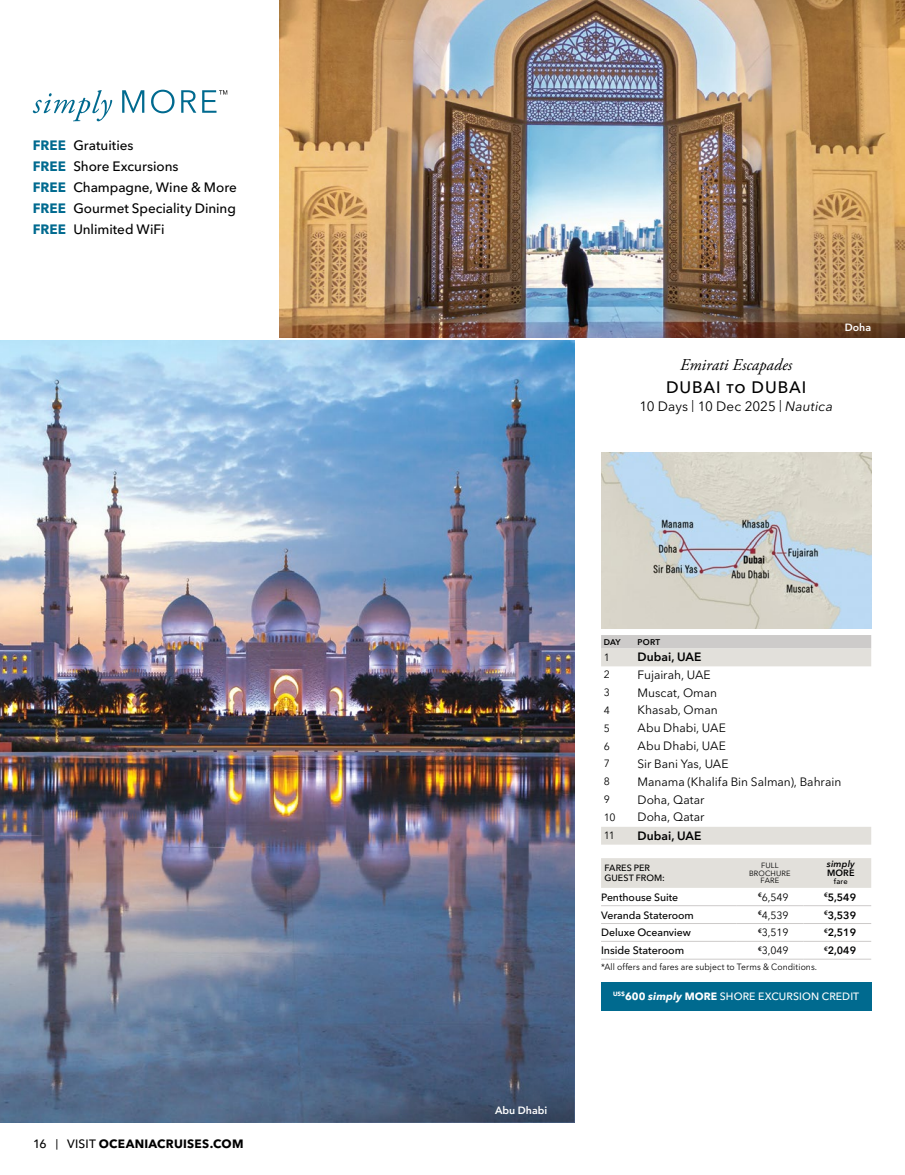
<style>
.page{position:relative;width:905px;height:1175px;background:#fff}
.page>*{position:absolute;margin:0;border:0;box-sizing:border-box;transform-origin:0 0}
.t1{font:italic 16.5px "Adobe Garamond Pro";letter-spacing:.005em;color:#000}
.t2{font:500 16.5px "Avenir Next LT Pro";letter-spacing:.055em;color:#000}
.t3{font:500 13.5px/21px "Avenir Next LT Pro";letter-spacing:-.005em;color:#000}
.t4{font:13.5px "Avenir Next LT Pro";color:#000}
.t5{font:12px "Avenir Next LT Pro";letter-spacing:-.005em;color:#000}
.t6{font:700 12px "Avenir Next LT Pro";letter-spacing:.02em;color:#000}
.t7{font:600 12px "Avenir Next LT Pro";color:#000}
.t8{font:500 10.65px "Avenir Next LT Pro";letter-spacing:-.005em;color:#000}
.t9{font:500 10.5px "Avenir Next LT Pro";letter-spacing:-.005em;color:#000}
.t10{font:10.5px "Avenir Next LT Pro";letter-spacing:-.01em;color:#000}
.t11{font:500 10.5px "Avenir Next LT Pro";letter-spacing:.01em;color:#fff}
.t12{font:600 10.5px "Avenir Next LT Pro";color:#000}
.t13{font:600 10.5px "Avenir Next LT Pro";color:#fff}
.t14{font:9px "Avenir Next LT Pro";letter-spacing:.01em;color:#000;scale:.95 1}
.t15{font:500 9px/10.6px "Avenir Next LT Pro";letter-spacing:.005em;color:#000}
.t16{font:italic 600 9px "Avenir Next LT Pro";letter-spacing:.015em;color:#000}
.t17{font:600 9px "Avenir Next LT Pro";color:#000}
.t18{font:600 8.25px "Avenir Next LT Pro";letter-spacing:.025em;color:#000}
.t19{font:7.5px/7.5px "Avenir Next LT Pro";letter-spacing:.02em;color:#000;text-align:center}
.t20{font:500 7.5px "Avenir Next LT Pro";color:#000}
.s1{font-weight:700;color:#006a8f}
.s2{font-weight:500}
.s3{font-weight:500;font-size:10.5px}
.s4{font-size:12px}
.s5{font-style:italic}
.s6{font-weight:700}
.s7{font-weight:700;font-style:italic}
</style>
<div class="page">
<svg style="left:33px;top:90px;width:79px;height:31px"></svg>
<svg style="left:122px;top:90px;width:22px;height:23px"></svg>
<svg style="left:151px;top:90px;width:23px;height:23px"></svg>
<svg style="left:181px;top:90px;width:15px;height:23px"></svg>
<svg style="left:202px;top:90px;width:25px;height:23px"></svg>
<img style="left:279px;top:0;width:625px;height:338px">
<img style="left:607px;top:284px;width:297px;height:54px">
<img style="left:601px;top:453px;width:270px;height:175px">
<div style="left:601px;top:635px;width:270px;height:13px;background:#cdcbca"></div>
<svg style="left:601px;top:648px;width:270px;height:196px"></svg>
<img style="left:0;top:340px;width:574px;height:782px">
<svg style="left:228px;top:1068px;width:346px;height:54px;background:#475b79"></svg>
<div style="left:601px;top:982px;width:270px;height:28px;background:#006a8f"></div>
<div style="left:601px;top:858px;width:270px;height:29px;background:#e2e0db"></div>
<hr style="left:601px;top:959px;width:135px;height:1px;background:#cdcbca">
<hr style="left:601px;top:905px;width:135px;height:1px;background:#cdcbca">
<hr style="left:736px;top:959px;width:67px;height:1px;background:#cdcbca">
<hr style="left:803px;top:959px;width:68px;height:1px;background:#cdcbca">
<hr style="left:601px;top:923px;width:135px;height:1px;background:#cdcbca">
<hr style="left:601px;top:941px;width:135px;height:1px;background:#cdcbca">
<hr style="left:736px;top:941px;width:67px;height:1px;background:#cdcbca">
<hr style="left:803px;top:941px;width:68px;height:1px;background:#cdcbca">
<hr style="left:736px;top:905px;width:67px;height:1px;background:#cdcbca">
<hr style="left:803px;top:905px;width:68px;height:1px;background:#cdcbca">
<hr style="left:736px;top:923px;width:67px;height:1px;background:#cdcbca">
<hr style="left:803px;top:923px;width:68px;height:1px;background:#cdcbca">
<p class="t3" style="left:33px;top:135px;width:205px"><span class="s1">FREE</span> Gratuities<br><span class="s1">FREE</span> Shore Excursions<br><span class="s1">FREE</span> Champagne, Wine &amp; More<br><span class="s1">FREE</span> Gourmet Speciality Dining<br><span class="s1">FREE</span> Unlimited WiFi</p>
<p class="t6" style="left:33px;top:1136px;width:212px"><span class="s2">16</span> <span class="s3">|</span> <span class="s2">VISIT</span> OCEANIACRUISES.COM</p>
<h1 class="t1" style="left:680px;top:355px;width:114px">Emirati Escapades</h1>
<h1 class="t2" style="left:666px;top:377px;width:142px">DUBAI to DUBAI</h1>
<p class="t4" style="left:639px;top:398px;width:195px">10 Days <span class="s4">|</span> 10 Dec 2025 <span class="s4">|</span> <span class="s5">Nautica</span></p>
<p class="t13" style="left:844px;top:320px;width:28px">Doha</p>
<p class="t13" style="left:495px;top:1104px;width:54px">Abu Dhabi</p>
<p class="t18" style="left:603px;top:637px;width:18px">DAY</p>
<p class="t18" style="left:637px;top:637px;width:24px">PORT</p>
<p class="t10" style="left:603px;top:650px;width:8px">1</p>
<p class="t7" style="left:637px;top:649px;width:65px">Dubai, UAE</p>
<p class="t10" style="left:603px;top:668px;width:8px">2</p>
<p class="t5" style="left:637px;top:667px;width:75px">Fujairah, UAE</p>
<p class="t10" style="left:603px;top:686px;width:8px">3</p>
<p class="t5" style="left:637px;top:685px;width:81px">Muscat, Oman</p>
<p class="t10" style="left:603px;top:704px;width:8px">4</p>
<p class="t5" style="left:637px;top:703px;width:82px">Khasab, Oman</p>
<p class="t10" style="left:603px;top:722px;width:8px">5</p>
<p class="t5" style="left:637px;top:721px;width:90px">Abu Dhabi, UAE</p>
<p class="t10" style="left:603px;top:739px;width:8px">6</p>
<p class="t5" style="left:637px;top:738px;width:90px">Abu Dhabi, UAE</p>
<p class="t10" style="left:603px;top:757px;width:8px">7</p>
<p class="t5" style="left:637px;top:756px;width:92px">Sir Bani Yas, UAE</p>
<p class="t10" style="left:603px;top:775px;width:8px">8</p>
<p class="t5" style="left:637px;top:774px;width:205px">Manama (Khalifa Bin Salman), Bahrain</p>
<p class="t10" style="left:603px;top:793px;width:8px">9</p>
<p class="t5" style="left:637px;top:792px;width:68px">Doha, Qatar</p>
<p class="t10" style="left:603px;top:811px;width:13px">10</p>
<p class="t5" style="left:637px;top:810px;width:68px">Doha, Qatar</p>
<p class="t10" style="left:603px;top:829px;width:13px">11</p>
<p class="t7" style="left:637px;top:828px;width:65px">Dubai, UAE</p>
<p class="t15" style="left:604px;top:862px;width:62px">FARES PER<br>GUEST FROM:</p>
<p class="t19" style="left:749px;top:862px;width:43px">FULL<br>BROCHURE<br>FARE</p>
<p class="t16" style="left:826px;top:858px;width:29px">simply</p>
<p class="t17" style="left:827px;top:867px;width:29px">MORE</p>
<p class="t20" style="left:833px;top:876px;width:15px">fare</p>
<p class="t9" style="left:601px;top:890px;width:79px">Penthouse Suite</p>
<p class="t10" style="left:758px;top:890px;width:32px"><sup>€</sup>6,549</p>
<p class="t12" style="left:824px;top:890px;width:34px"><sup>€</sup>5,549</p>
<p class="t9" style="left:601px;top:908px;width:94px">Veranda Stateroom</p>
<p class="t10" style="left:758px;top:908px;width:32px"><sup>€</sup>4,539</p>
<p class="t12" style="left:824px;top:908px;width:34px"><sup>€</sup>3,539</p>
<p class="t9" style="left:601px;top:926px;width:91px">Deluxe Oceanview</p>
<p class="t10" style="left:758px;top:926px;width:32px"><sup>€</sup>3,519</p>
<p class="t12" style="left:824px;top:926px;width:34px"><sup>€</sup>2,519</p>
<p class="t8" style="left:601px;top:944px;width:85px">Inside Stateroom</p>
<p class="t10" style="left:758px;top:944px;width:32px"><sup>€</sup>3,049</p>
<p class="t12" style="left:824px;top:944px;width:34px"><sup>€</sup>2,049</p>
<p class="t14" style="left:601px;top:961px;width:229px">*All offers and fares are subject to Terms &amp; Conditions.</p>
<p class="t11" style="left:613px;top:989px;width:248px"><sup>US$</sup><span class="s6">600</span> <span class="s7">simply</span> <span class="s6">MORE</span> SHORE EXCURSION CREDIT</p>
</div>
